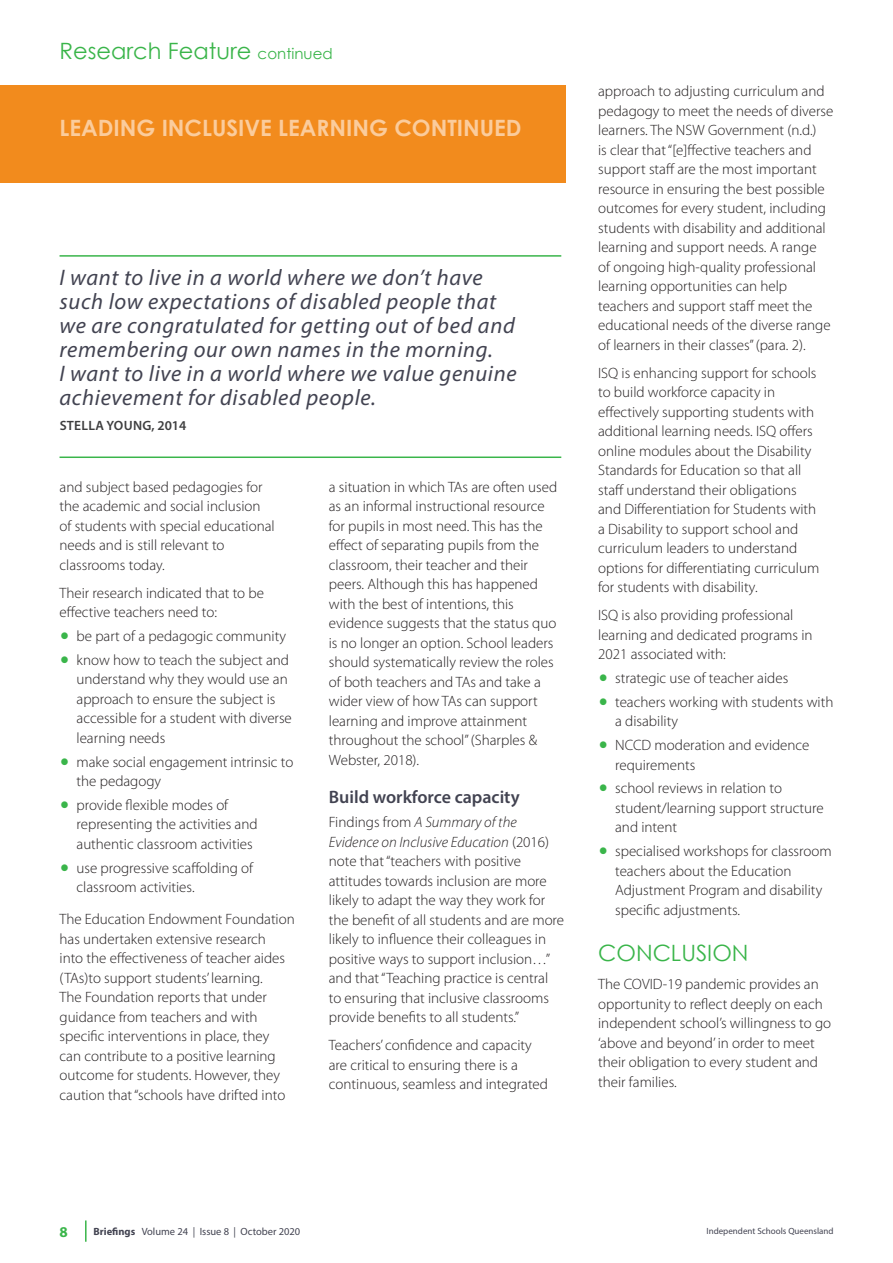
<style>
.page{position:relative;width:893px;height:1263px;background:#fff}
.page>*{position:absolute;margin:0;border:0;box-sizing:border-box;transform-origin:0 0}
.highlight_copy_itali{font:italic 22.5px/24px "Myriad Pro";letter-spacing:.03em;color:#424351}
.Heading_2{font:22.5px "Century Gothic";color:#3ab54a}
.Research_Feature_Hea{font:700 22.5px "Century Gothic";color:#fbcc9c}
.Heading_3{font:600 18px "Myriad Pro";color:#424351}
.Body_copy{font:300 15px/19.5px "Myriad Pro";color:#231f20}
.Body_copy_before_bul{font:300 15px/19.5px "Myriad Pro";color:#231f20}
.t1{font:700 15px "Myriad Pro";color:#3ab54a}
.AUTHOR{font:600 13.5px "Myriad Pro";letter-spacing:.02em;color:#3e3e3f}
.t2{font:10.5px "Myriad Pro";color:#424351}
.t3{font:9px "Myriad Pro";color:#424351}
.s1{font-size:15px}
.s2{font-style:italic}
.s3{font-weight:700}
</style>
<div class="page">
<hr style="left:85px;top:1220px;width:2px;height:22px;background:#3ab54a">
<div style="left:0;top:85px;width:566px;height:98px;background:#f28b1d"></div>
<hr style="left:60px;top:255px;width:501px;height:2px;background:#3ab54a">
<hr style="left:60px;top:456px;width:501px;height:2px;background:#3ab54a">
<p class="Heading_2" style="left:60px;top:36px;width:275px">Research Feature <span class="s1">continued</span></p>
<p class="Research_Feature_Hea" style="left:60px;top:111px;width:464px">LEADING INCLUSIVE LEARNING CONTINUED</p>
<p class="highlight_copy_itali" style="left:60px;top:265px;width:459px">I want to live in a world where we don’t have such low expectations of disabled people that we are congratulated for getting out of bed and remembering our own names in the morning.<br>I want to live in a world where we value genuine achievement for disabled people.</p>
<p class="AUTHOR" style="left:60px;top:417px;width:128px">STELLA YOUNG, 2014</p>
<p class="Body_copy" style="left:60px;top:477px;width:217px">and subject based pedagogies for the academic and social inclusion of students with special educational needs and is still relevant to classrooms today.</p>
<p class="Body_copy_before_bul" style="left:60px;top:583px;width:206px">Their research indicated that to be effective teachers need to:</p>
<p class="Body_copy" style="left:77px;top:626px;width:211px">be part of a pedagogic community</p>
<p class="Body_copy" style="left:77px;top:650px;width:217px">know how to teach the subject and understand why they would use an approach to ensure the subject is accessible for a student with diverse learning needs</p>
<p class="Body_copy" style="left:77px;top:752px;width:218px">make social engagement intrinsic to the pedagogy</p>
<p class="Body_copy" style="left:77px;top:795px;width:183px">provide flexible modes of representing the activities and authentic classroom activities</p>
<p class="Body_copy" style="left:77px;top:858px;width:178px">use progressive scaffolding of classroom activities.</p>
<p class="Body_copy" style="left:60px;top:909px;width:237px">The Education Endowment Foundation has undertaken extensive research<br>into the effectiveness of teacher aides (TAs)to support students’ learning.<br>The Foundation reports that under guidance from teachers and with specific interventions in place, they<br>can contribute to a positive learning outcome for students. However, they caution that “schools have drifted into</p>
<p class="Body_copy" style="left:329px;top:477px;width:230px">a situation in which TAs are often used as an informal instructional resource for pupils in most need. This has the effect of separating pupils from the classroom, their teacher and their peers. Although this has happened with the best of intentions, this evidence suggests that the status quo is no longer an option. School leaders should systematically review the roles of both teachers and TAs and take a wider view of how TAs can support learning and improve attainment throughout the school” (Sharples &amp; Webster, 2018).</p>
<p class="Heading_3" style="left:329px;top:786px;width:192px">Build workforce capacity</p>
<p class="Body_copy" style="left:329px;top:812px;width:237px">Findings from <span class="s2">A Summary of the Evidence on Inclusive Education</span> (2016) note that “teachers with positive attitudes towards inclusion are more likely to adapt the way they work for the benefit of all students and are more likely to influence their colleagues in positive ways to support inclusion…” and that “Teaching practice is central to ensuring that inclusive classrooms provide benefits to all students.”</p>
<p class="Body_copy" style="left:329px;top:1035px;width:221px">Teachers’ confidence and capacity are critical to ensuring there is a continuous, seamless and integrated</p>
<p class="Body_copy" style="left:598px;top:81px;width:237px">approach to adjusting curriculum and pedagogy to meet the needs of diverse learners. The NSW Government (n.d.)<br>is clear that “[e]ffective teachers and support staff are the most important resource in ensuring the best possible outcomes for every student, including students with disability and additional learning and support needs. A range<br>of ongoing high-quality professional learning opportunities can help teachers and support staff meet the educational needs of the diverse range of learners in their classes” (para. 2).</p>
<p class="Body_copy" style="left:598px;top:363px;width:223px">ISQ is enhancing support for schools to build workforce capacity in effectively supporting students with additional learning needs. ISQ offers online modules about the Disability Standards for Education so that all staff understand their obligations and Differentiation for Students with a Disability to support school and curriculum leaders to understand options for differentiating curriculum for students with disability.</p>
<p class="Body_copy_before_bul" style="left:598px;top:605px;width:216px">ISQ is also providing professional learning and dedicated programs in<br>2021 associated with:</p>
<p class="Body_copy" style="left:615px;top:668px;width:175px">strategic use of teacher aides</p>
<p class="Body_copy" style="left:615px;top:692px;width:220px">teachers working with students with a disability</p>
<p class="Body_copy" style="left:615px;top:735px;width:196px">NCCD moderation and evidence requirements</p>
<p class="Body_copy" style="left:615px;top:778px;width:210px">school reviews in relation to student/learning support structure and intent</p>
<p class="Body_copy" style="left:615px;top:841px;width:218px">specialised workshops for classroom teachers about the Education<br>Adjustment Program and disability specific adjustments.</p>
<p class="Heading_2" style="left:598px;top:937px;width:152px">CONCLUSION</p>
<p class="Body_copy" style="left:598px;top:974px;width:235px">The COVID-19 pandemic provides an opportunity to reflect deeply on each independent school’s willingness to go ‘above and beyond’ in order to meet their obligation to every student and their families.</p>
<p class="t1" style="left:60px;top:1222px;width:10px">8</p>
<p class="t2" style="left:94px;top:1225px;width:208px"><span class="s3">Briefings</span> Volume 24 | Issue 8 | October 2020</p>
<p class="t3" style="left:706px;top:1226px;width:129px">Independent Schools Queensland</p>
</div>
